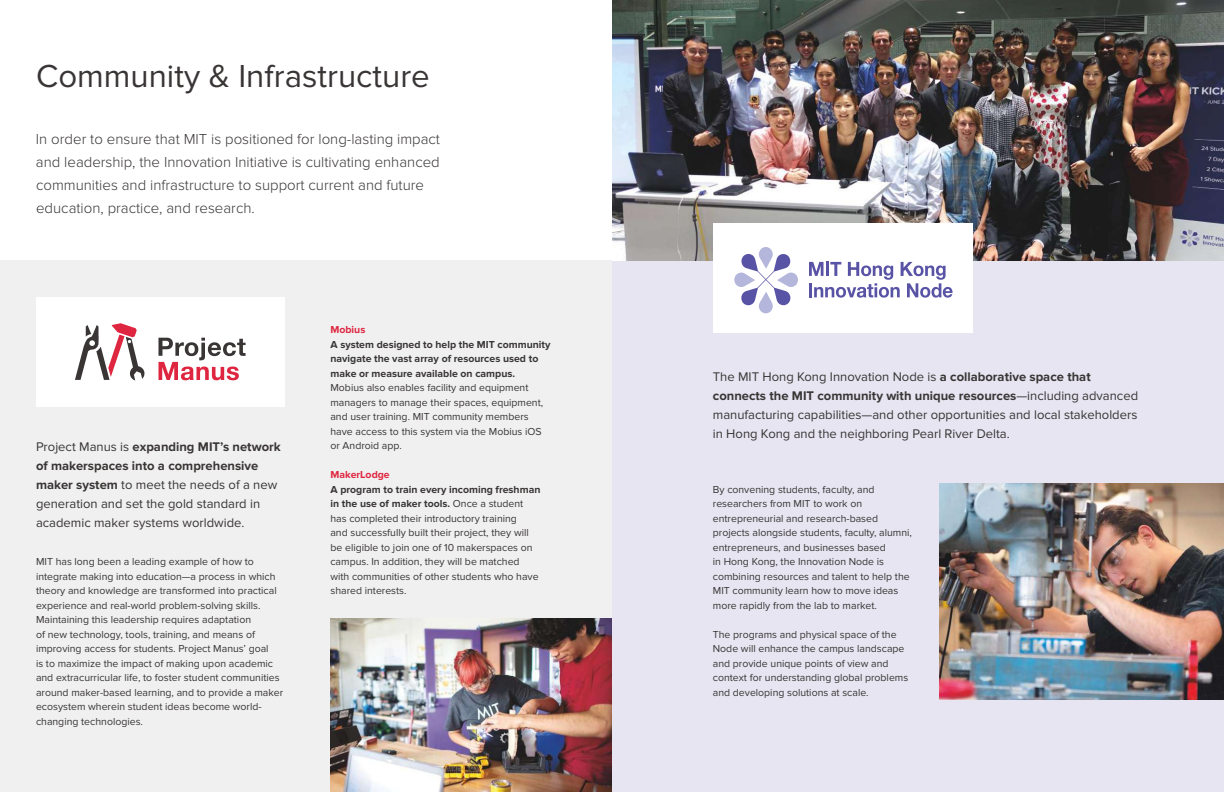
<style>
.page{position:relative;width:1224px;height:792px;background:#fff}
.page>*{position:absolute;margin:0;border:0;box-sizing:border-box;transform-origin:0 0}
.t1{font:33px "Proxima Nova";color:#393535}
.t2{font:300 15px/23px "Proxima Nova";color:#393535}
.t3{font:13px/19px "Proxima Nova";color:#393535}
.t4{font:10.5px/14.5px "Proxima Nova";color:#393535}
.t5{font:700 10.5px/14.5px "Proxima Nova";color:#393535}
.t6{font:700 10.5px "Proxima Nova";color:#de2640}
.s1{font-weight:700}
</style>
<div class="page">
<div style="left:0;top:260px;width:612px;height:532px;background:#f0f0f0"></div>
<div style="left:612px;top:0;width:612px;height:792px;background:#e6e5f1"></div>
<img style="left:330px;top:618px;width:282px;height:174px">
<img style="left:940px;top:483px;width:284px;height:216px">
<img style="left:612px;top:0;width:612px;height:260px">
<div style="left:713px;top:224px;width:260px;height:109px;background:#fff"></div>
<svg style="left:809px;top:262px;width:144px;height:36px"></svg>
<svg style="left:734px;top:247px;width:64px;height:66px"></svg>
<div style="left:36px;top:297px;width:248px;height:109px;background:#fff"></div>
<svg style="left:75px;top:323px;width:70px;height:57px"></svg>
<svg style="left:159px;top:338px;width:87px;height:42px"></svg>
<h1 class="t1" style="left:36px;top:57px;width:395px">Community &amp; Infrastructure</h1>
<h2 class="t2" style="left:36px;top:127px;width:406px">In order to ensure that MIT is positioned for long-lasting impact and leadership, the Innovation Initiative is cultivating enhanced communities and infrastructure to support current and future education, practice, and research.</h2>
<p class="t3" style="left:36px;top:437px;width:246px">Project Manus is <span class="s1">expanding MIT’s network of makerspaces into a comprehensive maker system</span> to meet the needs of a new generation and set the gold standard in academic maker systems worldwide.</p>
<p class="t4" style="left:36px;top:554px;width:249px">MIT has long been a leading example of how to integrate making into education—a process in which theory and knowledge are transformed into practical experience and real-world problem-solving skills.<br>Maintaining this leadership requires adaptation<br>of new technology, tools, training, and means of improving access for students. Project Manus’ goal<br>is to maximize the impact of making upon academic and extracurricular life, to foster student communities around maker-based learning, and to provide a maker ecosystem wherein student ideas become world&shy;changing technologies.</p>
<p class="t6" style="left:330px;top:323px;width:36px">Mobius</p>
<p class="t5" style="left:330px;top:337px;width:222px">A system designed to help the MIT community navigate the vast array of resources used to make or measure available on campus.</p>
<p class="t4" style="left:330px;top:380px;width:214px">Mobius also enables facility and equipment managers to manage their spaces, equipment, and user training. MIT community members have access to this system via the Mobius iOS or Android app.</p>
<p class="t6" style="left:330px;top:468px;width:61px">MakerLodge</p>
<p class="t4" style="left:330px;top:482px;width:211px"><span class="s1">A program to train every incoming freshman in the use of maker tools.</span> Once a student has completed their introductory training<br>and successfully built their project, they will be eligible to join one of 10 makerspaces on campus. In addition, they will be matched with communities of other students who have shared interests.</p>
<p class="t4" style="left:713px;top:482px;width:201px">By convening students, faculty, and researchers from MIT to work on entrepreneurial and research-based projects alongside students, faculty, alumni, entrepreneurs, and businesses based<br>in Hong Kong, the Innovation Node is combining resources and talent to help the MIT community learn how to move ideas more rapidly from the lab to market.</p>
<p class="t3" style="left:713px;top:368px;width:427px">The MIT Hong Kong Innovation Node is <span class="s1">a collaborative space that connects the MIT community with unique resources</span>—including advanced manufacturing capabilities—and other opportunities and local stakeholders in Hong Kong and the neighboring Pearl River Delta.</p>
<p class="t4" style="left:713px;top:627px;width:197px">The programs and physical space of the Node will enhance the campus landscape and provide unique points of view and context for understanding global problems and developing solutions at scale.</p>
</div>
